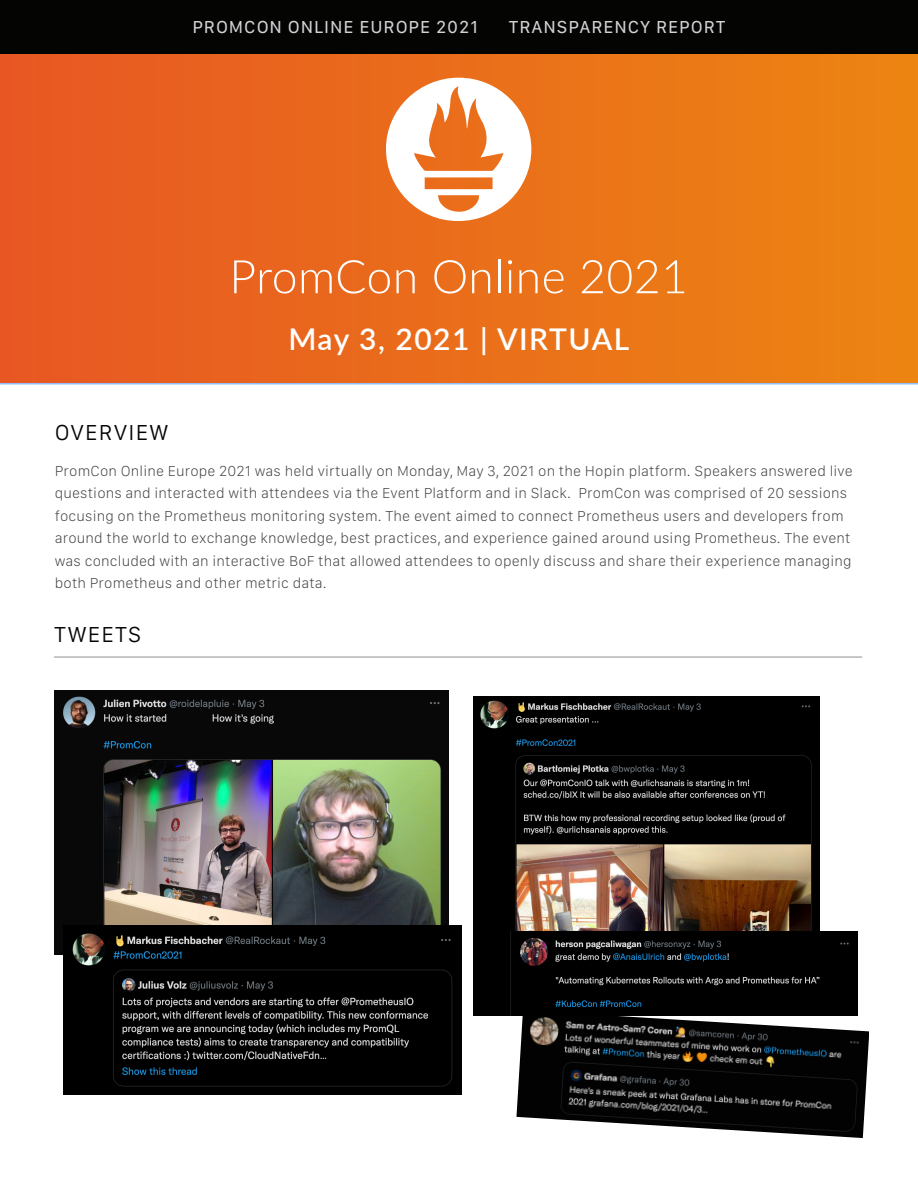
<style>
.page{position:relative;width:918px;height:1188px;background:#fff}
.page>*{position:absolute;margin:0;border:0;box-sizing:border-box;transform-origin:0 0}
.t1{font:600 30px "Lato";letter-spacing:.05em;color:#fff}
.SP_FeaturedQuote{font:300 22.5px "SF Compact Text";letter-spacing:.05em;color:#040503}
.SP_FeaturedQuote-2{font:18px "SF Compact Text";letter-spacing:.05em;color:#d1d2d4}
.SP_QuoteName{font:100 15px/22.5px "SF Compact Text";letter-spacing:.01em;color:#3e3e3f}
</style>
<div class="page">
<svg style="left:0;top:54px;width:918px;height:330px;background:#ea7425"></svg>
<hr style="left:54px;top:657px;width:808px;height:1px;background:#231f20">
<div style="left:0;top:0;width:918px;height:54px;background:#040503"></div>
<img style="left:54px;top:691px;width:394px;height:263px">
<img style="left:474px;top:696px;width:345px;height:320px">
<img style="left:64px;top:925px;width:398px;height:169px">
<img style="left:510px;top:932px;width:347px;height:84px">
<img style="left:516px;top:1010px;width:353px;height:128px">
<p class="SP_FeaturedQuote-2" style="left:192px;top:16px;width:287px">PROMCON ONLINE EUROPE 2021</p>
<p class="SP_FeaturedQuote-2" style="left:509px;top:16px;width:218px">TRANSPARENCY REPORT</p>
<p class="t1" style="left:288px;top:318px;width:342px">May 3, 2021 | VIRTUAL</p>
<p class="SP_FeaturedQuote" style="left:55px;top:419px;width:115px">OVERVIEW</p>
<p class="SP_QuoteName" style="left:55px;top:459px;width:800px">PromCon Online Europe 2021 was held virtually on Monday, May 3, 2021 on the Hopin platform. Speakers answered live questions and interacted with attendees via the Event Platform and in Slack. PromCon was comprised of 20 sessions focusing on the Prometheus monitoring system. The event aimed to connect Prometheus users and developers from around the world to exchange knowledge, best practices, and experience gained around using Prometheus. The event was concluded with an interactive BoF that allowed attendees to openly discuss and share their experience managing both Prometheus and other metric data.</p>
<p class="SP_FeaturedQuote" style="left:54px;top:621px;width:89px">TWEETS</p>
</div>
